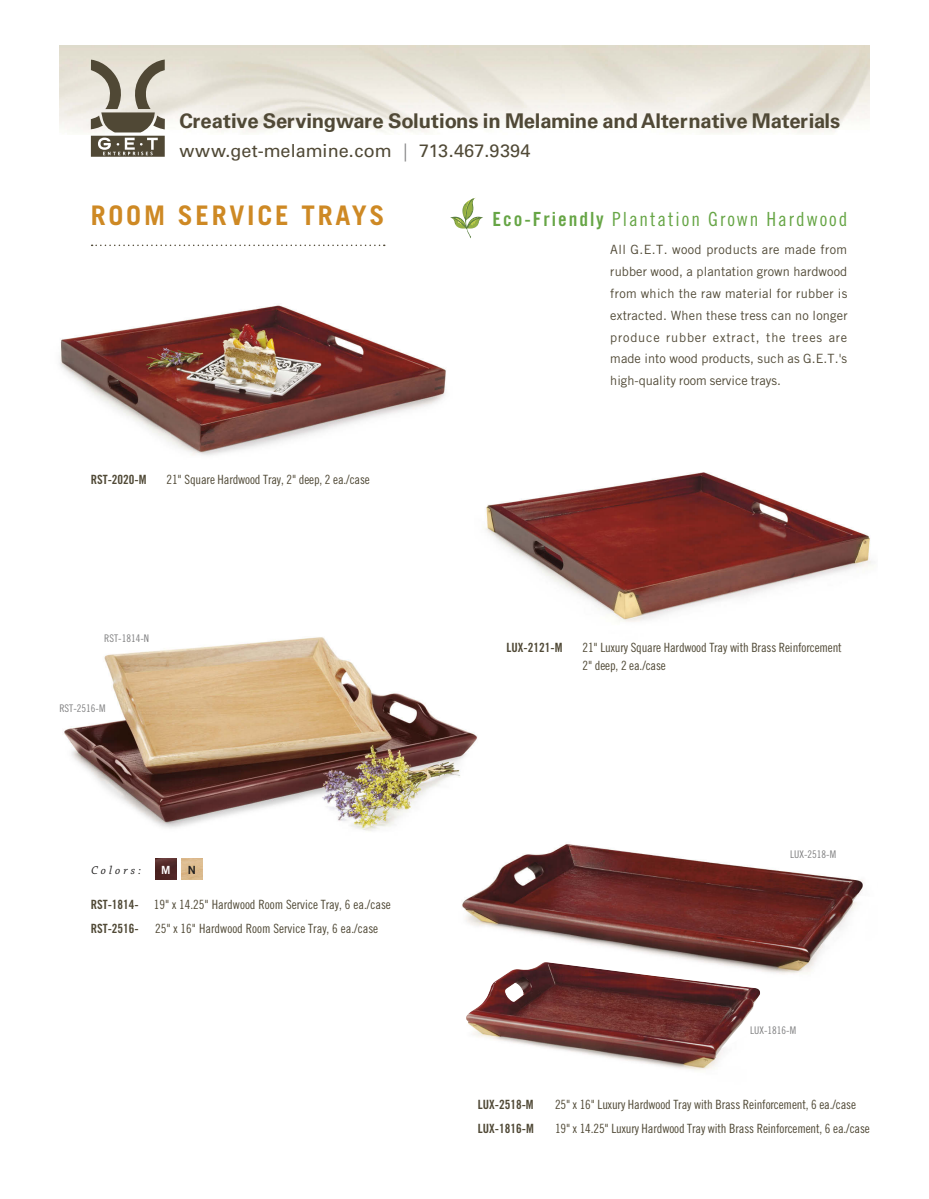
<style>
.page{position:relative;width:929px;height:1199px;background:#fff}
.page>*{position:absolute;margin:0;border:0;box-sizing:border-box;transform-origin:0 0}
.t1{font:700 27px "Trade Gothic";letter-spacing:.1em;color:#ce8924}
.t2{font:700 20.25px "Univers";color:#504936}
.t3{font:19.5px "Trade Gothic Cond Eighteen";letter-spacing:.1em;color:#66a545}
.t4{font:18px "Univers";letter-spacing:.005em;color:#504936}
.t5{font:12.75px/18px "Trade Gothic Cond Eighteen";letter-spacing:-.01em;color:#504936}
.t6{font:12.75px/21.8px "Trade Gothic";color:#504936;text-align:justify}
.t7{font:12.75px "Trade Gothic Bold Cond Twenty";color:#504936}
.t8{font:italic 12px "Chaparral Pro";letter-spacing:.25em;color:#212020}
.t9{font:11.25px "Trade Gothic Bold Two";color:#fff}
.t10{font:11.25px "Trade Gothic Bold Two";color:#212020}
.t11{font:10.5px "Trade Gothic Cond Eighteen";color:#808081}
.s1{font-weight:300;color:#808081}
.s2{font-family:"Trade Gothic Bold Cond Twenty"}
</style>
<div class="page">
<svg style="left:91px;top:60px;width:74px;height:97px;background:#9e998b"></svg>
<svg style="left:92px;top:245px;width:293px;height:1px"></svg>
<img style="left:59px;top:305px;width:387px;height:151px">
<img style="left:485px;top:472px;width:388px;height:150px">
<svg style="left:450px;top:198px;width:33px;height:40px"></svg>
<img style="left:462px;top:843px;width:401px;height:131px">
<img style="left:463px;top:962px;width:317px;height:109px">
<img style="left:64px;top:612px;width:425px;height:232px">
<img style="left:155px;top:859px;width:21px;height:21px">
<p class="t2" style="left:179px;top:109px;width:662px">Creative Servingware Solutions in Melamine and Alternative Materials</p>
<p class="t4" style="left:179px;top:140px;width:353px">www.get-melamine.com <span class="s1">|</span> 713.467.9394</p>
<p class="t1" style="left:91px;top:199px;width:295px">ROOM SERVICE TRAYS</p>
<p class="t7" style="left:91px;top:472px;width:57px">RST-2020-M</p>
<p class="t5" style="left:167px;top:470px;width:205px">21" Square Hardwood Tray, 2" deep, 2 ea./case</p>
<p class="t11" style="left:104px;top:632px;width:46px">RST-1814-N</p>
<p class="t11" style="left:59px;top:702px;width:48px">RST-2516-M</p>
<p class="t8" style="left:91px;top:864px;width:52px">Colors:</p>
<p class="t9" style="left:161px;top:863px;width:11px">M</p>
<p class="t10" style="left:188px;top:863px;width:10px">N</p>
<p class="t5" style="left:91px;top:896px;width:302px"><span class="s2">RST-1814-</span> 19" x 14.25" Hardwood Room Service Tray, 6 ea./case</p>
<p class="t7" style="left:91px;top:921px;width:50px">RST-2516-</p>
<p class="t5" style="left:155px;top:920px;width:225px">25" x 16" Hardwood Room Service Tray, 6 ea./case</p>
<p class="t3" style="left:492px;top:207px;width:356px"><span class="s2">Eco-Friendly</span> Plantation Grown Hardwood</p>
<p class="t6" style="left:610px;top:239px;width:239px">All G.E.T. wood products are made from rubber wood, a plantation grown hardwood from which the raw material for rubber is extracted. When these tress can no longer produce rubber extract, the trees are made into wood products, such as G.E.T.'s high-quality room service trays.</p>
<p class="t7" style="left:507px;top:640px;width:57px">LUX-2121-M</p>
<p class="t5" style="left:582px;top:638px;width:261px">21" Luxury Square Hardwood Tray with Brass Reinforcement<br>2" deep, 2 ea./case</p>
<p class="t11" style="left:790px;top:848px;width:48px">LUX-2518-M</p>
<p class="t11" style="left:750px;top:1024px;width:48px">LUX-1816-M</p>
<p class="t7" style="left:478px;top:1096px;width:57px">LUX-2518-M</p>
<p class="t5" style="left:555px;top:1095px;width:303px">25" x 16" Luxury Hardwood Tray with Brass Reinforcement, 6 ea./case</p>
<p class="t7" style="left:478px;top:1120px;width:57px">LUX-1816-M</p>
<p class="t5" style="left:555px;top:1119px;width:316px">19" x 14.25" Luxury Hardwood Tray with Brass Reinforcement, 6 ea./case</p>
</div>
